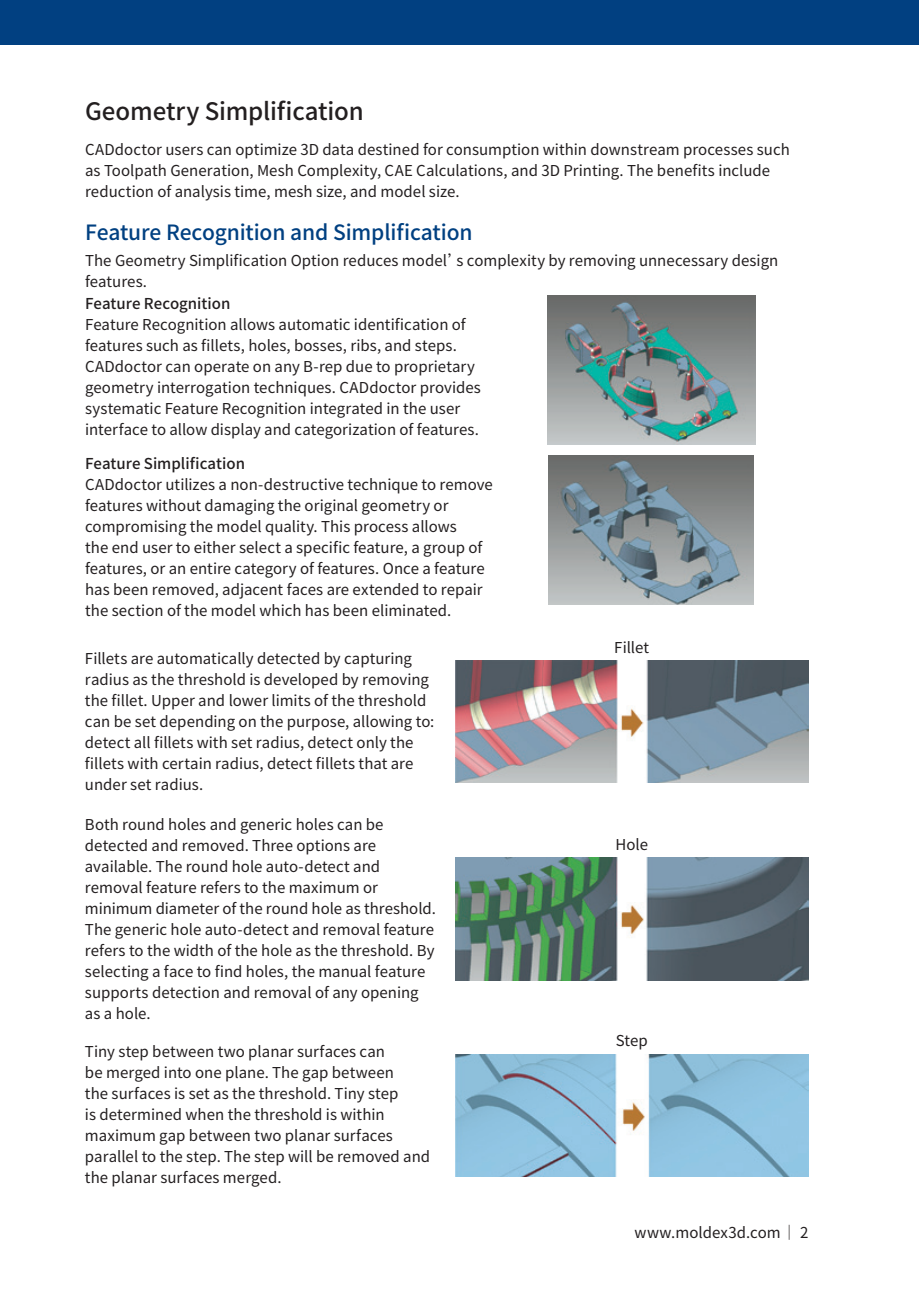
<style>
.page{position:relative;width:919px;height:1289px;background:#fff}
.page>*{position:absolute;margin:0;border:0;box-sizing:border-box;transform-origin:0 0}
.t1{font:500 24px "Noto Sans CJ Ktc";letter-spacing:-.005em;color:#231f20}
.t2{font:500 21px "Noto Sans CJ Ktc";letter-spacing:-.01em;color:#014081}
.t3{font:15px/21px "Noto Sans CJ Ktc";color:#231f20}
.t4{font:500 15px "Noto Sans CJ Ktc";color:#231f20}
</style>
<div class="page">
<div style="left:0;top:0;width:918px;height:45px;background:#014081"></div>
<img style="left:547px;top:296px;width:208px;height:148px">
<img style="left:549px;top:456px;width:204px;height:149px">
<img style="left:455px;top:660px;width:353px;height:122px">
<img style="left:455px;top:857px;width:353px;height:123px">
<img style="left:455px;top:1054px;width:353px;height:122px">
<h1 class="t1" style="left:85px;top:98px;width:280px">Geometry Simplification</h1>
<p class="t3" style="left:85px;top:139px;width:706px">CADdoctor users can optimize 3D data destined for consumption within downstream processes such as Toolpath Generation, Mesh Complexity, CAE Calculations, and 3D Printing. The benefits include reduction of analysis time, mesh size, and model size.</p>
<h2 class="t2" style="left:85px;top:220px;width:389px">Feature Recognition and Simplification</h2>
<p class="t3" style="left:85px;top:251px;width:694px">The Geometry Simplification Option reduces model’s complexity by removing unnecessary design features.</p>
<p class="t4" style="left:85px;top:295px;width:147px">Feature Recognition</p>
<p class="t3" style="left:85px;top:314px;width:397px">Feature Recognition allows automatic identification of features such as fillets, holes, bosses, ribs, and steps.<br>CADdoctor can operate on any B-rep due to proprietary geometry interrogation techniques. CADdoctor provides systematic Feature Recognition integrated in the user interface to allow display and categorization of features.</p>
<p class="t4" style="left:85px;top:455px;width:161px">Feature Simplification</p>
<p class="t3" style="left:85px;top:474px;width:409px">CADdoctor utilizes a non-destructive technique to remove features without damaging the original geometry or compromising the model quality. This process allows<br>the end user to either select a specific feature, a group of features, or an entire category of features. Once a feature has been removed, adjacent faces are extended to repair the section of the model which has been eliminated.</p>
<p class="t3" style="left:85px;top:648px;width:351px">Fillets are automatically detected by capturing radius as the threshold is developed by removing the fillet. Upper and lower limits of the threshold can be set depending on the purpose, allowing to: detect all fillets with set radius, detect only the fillets with certain radius, detect fillets that are under set radius.</p>
<p class="t3" style="left:85px;top:814px;width:352px">Both round holes and generic holes can be detected and removed. Three options are available. The round hole auto-detect and removal feature refers to the maximum or minimum diameter of the round hole as threshold.<br>The generic hole auto-detect and removal feature refers to the width of the hole as the threshold. By selecting a face to find holes, the manual feature supports detection and removal of any opening as a hole.</p>
<p class="t3" style="left:85px;top:1041px;width:347px">Tiny step between two planar surfaces can<br>be merged into one plane. The gap between<br>the surfaces is set as the threshold. Tiny step<br>is determined when the threshold is within maximum gap between two planar surfaces parallel to the step. The step will be removed and the planar surfaces merged.</p>
<p class="t3" style="left:614px;top:637px;width:36px">Fillet</p>
<p class="t3" style="left:615px;top:833px;width:34px">Hole</p>
<p class="t3" style="left:615px;top:1030px;width:34px">Step</p>
<p class="t3" style="left:634px;top:1222px;width:175px">www.moldex3d.com│ 2</p>
</div>
